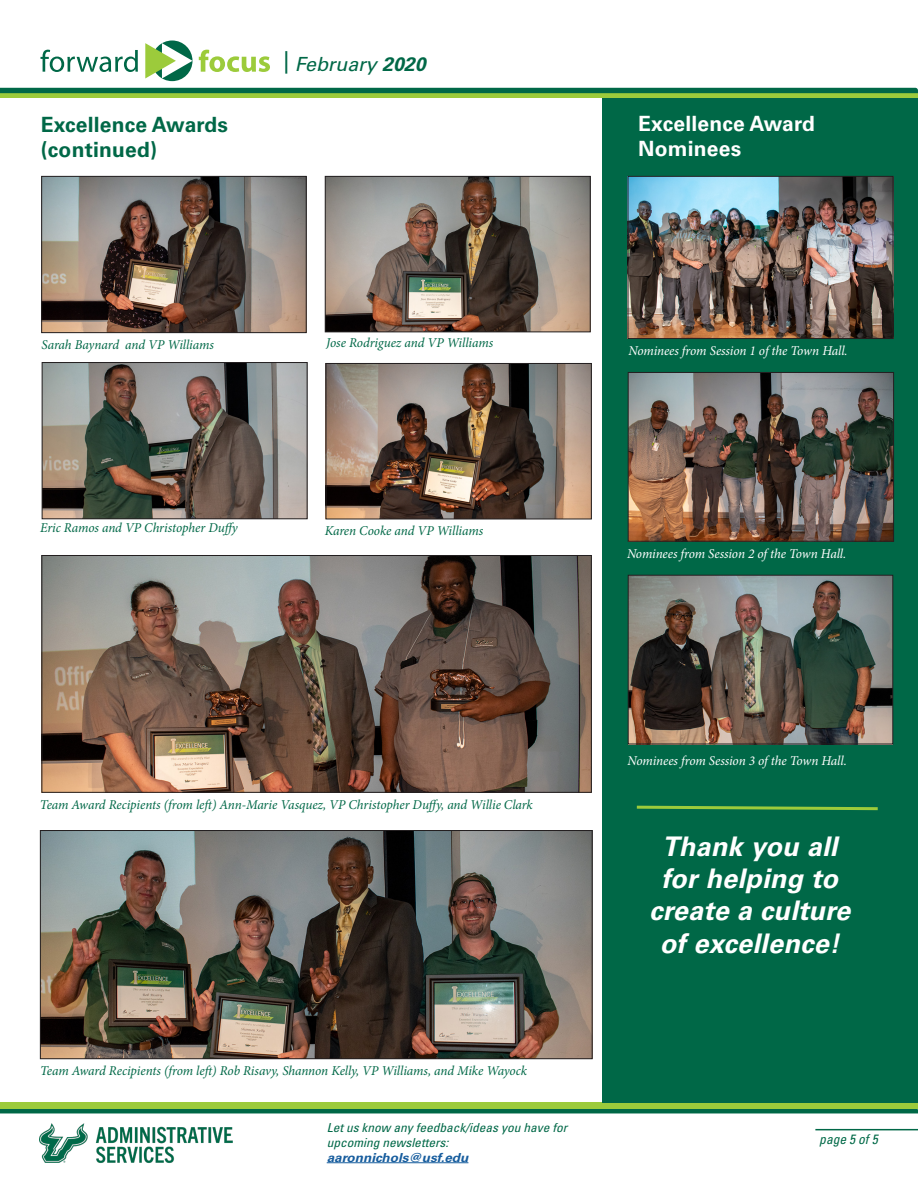
<style>
.page{position:relative;width:918px;height:1188px;background:#fff}
.page>*{position:absolute;margin:0;border:0;box-sizing:border-box;transform-origin:0 0}
.t1{font:italic 700 27px/32.4px "Univers LT Std";letter-spacing:.01em;color:#fff;text-align:center}
.t2{font:700 21px/25.2px "Univers LT Std";letter-spacing:.01em;color:#006847}
.t3{font:700 21px/25.2px "Univers LT Std";letter-spacing:.01em;color:#fff}
.t4{font:italic 19.5px "Univers LT Std";color:#006847}
.t5{font:italic 13.5px "Minion Pro";letter-spacing:-.005em;color:#006847}
.t6{font:italic 13.5px "Minion Pro";letter-spacing:-.01em;color:#fff}
.t7{font:italic condensed 13.5px "Univers LT Std";color:#006947}
.t8{font:italic condensed 12.45px/15px "Univers LT Std";color:#006847;scale:1.08 1}
.t9{font:italic 700 12.45px "Univers LT Std";color:#175d9e;scale:1.09 1}
.s1{font-weight:700}
</style>
<div class="page">
<hr style="left:0;top:1109px;width:918px;height:4px;background:#006847">
<div style="left:0;top:1102px;width:918px;height:7px;background:#9ccb3b"></div>
<div style="left:602px;top:96px;width:316px;height:1006px;background:#006847"></div>
<hr style="left:327px;top:1162px;width:141px;height:1px;background:#175d9e">
<img style="left:40px;top:1124px;width:192px;height:39px">
<svg style="left:0;top:93px;width:918px;height:5px;fill:#9ccb3b"></svg>
<div style="left:0;top:88px;width:918px;height:5px;background:#006847"></div>
<svg style="left:41px;top:50px;width:97px;height:22px"></svg>
<svg style="left:199px;top:50px;width:71px;height:22px"></svg>
<svg style="left:152px;top:40px;width:41px;height:41px"></svg>
<svg style="left:145px;top:43px;width:48px;height:35px"></svg>
<hr style="left:815px;top:1129px;width:103px;height:1px;background:#006847">
<svg style="left:636px;top:805px;width:242px;height:6px"></svg>
<img style="left:327px;top:178px;width:262px;height:152px">
<div style="left:325px;top:176px;width:266px;height:156px;border:1px solid #231f20"></div>
<img style="left:328px;top:365px;width:262px;height:152px">
<div style="left:326px;top:363px;width:266px;height:156px;border:1px solid #231f20"></div>
<img style="left:43px;top:178px;width:262px;height:153px">
<div style="left:41px;top:176px;width:266px;height:157px;border:1px solid #231f20"></div>
<img style="left:43px;top:557px;width:547px;height:234px">
<div style="left:41px;top:555px;width:551px;height:238px;border:1px solid #231f20"></div>
<img style="left:42px;top:832px;width:549px;height:225px">
<div style="left:40px;top:830px;width:553px;height:229px;border:1px solid #231f20"></div>
<img style="left:44px;top:364px;width:262px;height:153px">
<div style="left:42px;top:362px;width:266px;height:157px;border:1px solid #231f20"></div>
<img style="left:630px;top:178px;width:261px;height:159px">
<div style="left:628px;top:176px;width:265px;height:163px;border:1px solid #231f20"></div>
<img style="left:630px;top:374px;width:262px;height:166px">
<div style="left:628px;top:372px;width:266px;height:170px;border:1px solid #231f20"></div>
<img style="left:630px;top:577px;width:261px;height:165px">
<div style="left:628px;top:575px;width:265px;height:169px;border:1px solid #231f20"></div>
<p class="t4" style="left:284px;top:53px;width:144px"><sup>|</sup> February <span class="s1">2020</span></p>
<p class="t2" style="left:41px;top:112px;width:189px">Excellence Awards (continued)</p>
<p class="t3" style="left:638px;top:111px;width:178px">Excellence Award<br>Nominees</p>
<p class="t5" style="left:41px;top:335px;width:174px">Sarah Baynard and VP Williams</p>
<p class="t5" style="left:40px;top:519px;width:199px">Eric Ramos and VP Christopher Duffy</p>
<p class="t5" style="left:326px;top:334px;width:169px">Jose Rodriguez and VP Williams</p>
<p class="t5" style="left:325px;top:521px;width:160px">Karen Cooke and VP Williams</p>
<p class="t6" style="left:628px;top:341px;width:221px">Nominees from Session 1 of the Town Hall.</p>
<p class="t6" style="left:627px;top:544px;width:221px">Nominees from Session 2 of the Town Hall.</p>
<p class="t5" style="left:40px;top:795px;width:494px">Team Award Recipients (from left) Ann-Marie Vasquez, VP Christopher Duffy, and Willie Clark</p>
<p class="t5" style="left:40px;top:1062px;width:488px">Team Award Recipients (from left) Rob Risavy, Shannon Kelly, VP Williams, and Mike Wayock</p>
<p class="t8" style="left:327px;top:1120px;width:224px">Let us know any feedback/ideas you have for upcoming newsletters:</p>
<p class="t9" style="left:327px;top:1150px;width:132px">aaronnichols@usf.edu</p>
<p class="t6" style="left:628px;top:752px;width:221px">Nominees from Session 3 of the Town Hall.</p>
<p class="t1" style="left:649px;top:830px;width:203px">Thank you all for helping to create a culture of excellence!</p>
<p class="t7" style="left:819px;top:1130px;width:60px">page 5 of 5</p>
</div>
